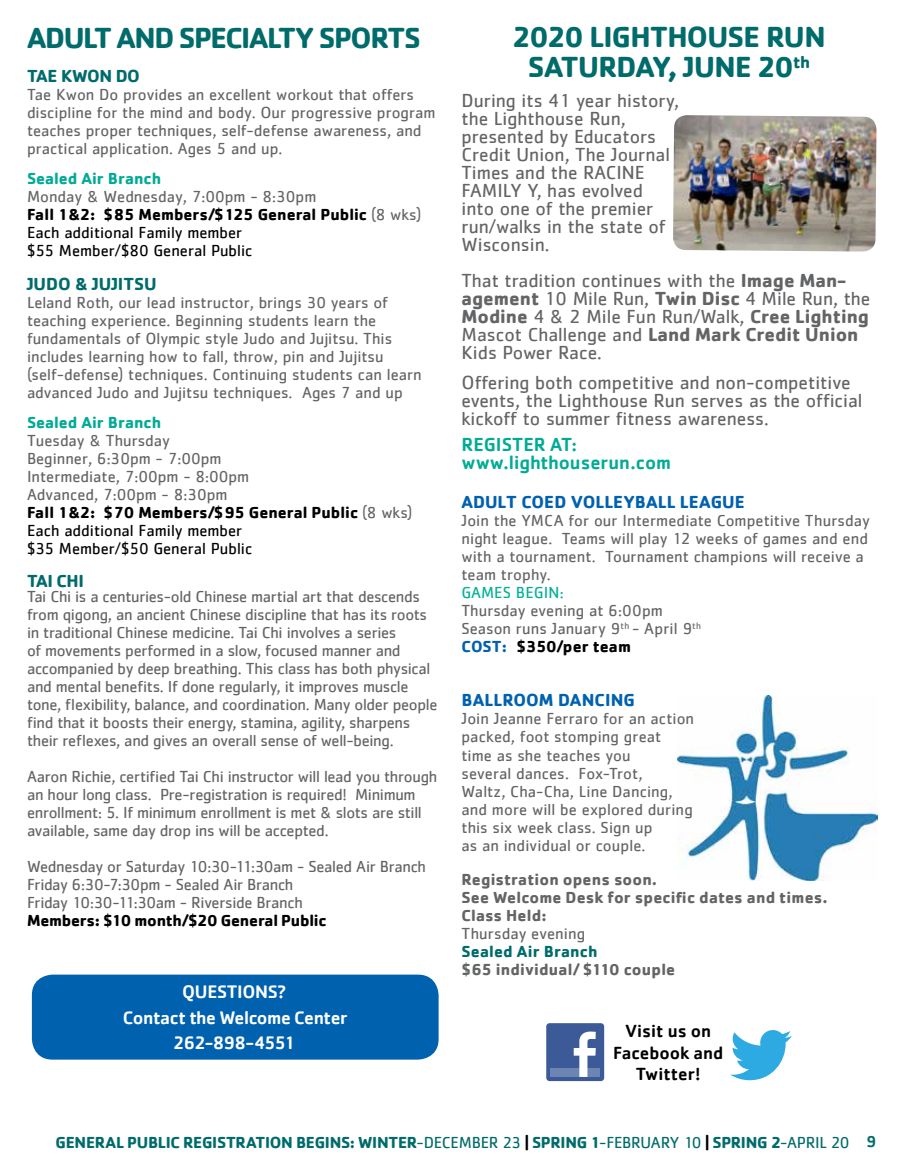
<style>
.page{position:relative;width:905px;height:1175px;background:#fff}
.page>*{position:absolute;margin:0;border:0;box-sizing:border-box;transform-origin:0 0}
.t1{font:700 30px/30px "Cachet";letter-spacing:-.04em;color:#006b6b;text-align:center}
.t2{font:19.5px/18px "Cachet";color:#636466}
.t3{font:500 19.5px/18px "Cachet";color:#00ab95}
.t4{font:500 18.75px/25.8px "Cachet";letter-spacing:-.02em;color:#fff;text-align:center}
.t5{font:500 18.15px/21.8px "Cachet";color:#000;text-align:center}
.t6{font:700 18px "Cachet";letter-spacing:.005em;color:#0061af}
.t7{font:700 18px "Cachet";letter-spacing:-.005em;color:#006b6b}
.t8{font:16.5px/18px "Cachet";color:#636466}
.t9{font:16.5px/18px "Cachet";letter-spacing:-.02em;color:#636466}
.t10{font:16.5px/18px "Cachet";color:#000}
.t11{font:700 16.5px/18px "Cachet";letter-spacing:.01em;color:#636466}
.t12{font:700 16.5px "Cachet";letter-spacing:-.015em;color:#006b6b}
.t13{font:700 16.5px "Cachet";letter-spacing:-.015em;color:#000}
.t14{font:700 16.5px "Cachet";color:#00ab95}
.t15{font:700 16.5px "Cachet";letter-spacing:.01em;color:#006b6b}
.t16{font:16.5px "Cachet";color:#00b195}
.s1{color:#636466}
.s2{font-weight:700}
.s3{font-weight:700;color:#000}
.s4{color:#000}
.s5{font-weight:700;color:#0061af}
.s6{font-weight:400}
.s7{font-weight:500}
</style>
<div class="page">
<img style="left:677px;top:695px;width:200px;height:185px">
<img style="left:673px;top:115px;width:203px;height:137px">
<div style="left:32px;top:974px;width:406px;height:85px;background:#0061af;border-radius:21px"></div>
<div style="left:546px;top:1023px;width:58px;height:58px;background:#3c5a98;border-radius:3px"></div>
<div style="left:550px;top:1068px;width:50px;height:8px;background:#6d85b3"></div>
<svg style="left:573px;top:1031px;width:22px;height:45px"></svg>
<svg style="left:730px;top:1030px;width:61px;height:50px"></svg>
<h1 class="t1" style="left:27px;top:21px;width:395px">ADULT AND SPECIALTY SPORTS</h1>
<h1 class="t1" style="left:512px;top:21px;width:314px">2020 LIGHTHOUSE RUN<br>SATURDAY, JUNE 20<sup>th</sup></h1>
<p class="t7" style="left:27px;top:65px;width:114px">TAE KWON DO</p>
<p class="t8" style="left:27px;top:86px;width:410px">Tae Kwon Do provides an excellent workout that offers discipline for the mind and body. Our progressive program teaches proper techniques, self-defense awareness, and practical application. Ages 5 and up.</p>
<p class="t14" style="left:27px;top:168px;width:136px">Sealed Air Branch</p>
<p class="t10" style="left:27px;top:188px;width:396px"><span class="s1">Monday &amp; Wednesday, 7:00pm - 8:30pm<br></span><span class="s2">Fall 1&amp;2: $85 Members/$125 General Public</span> <span class="s1">(8 wks)<br></span>Each additional Family member<br>$55 Member/$80 General Public</p>
<p class="t7" style="left:27px;top:272px;width:131px">JUDO &amp; JUJITSU</p>
<p class="t8" style="left:27px;top:293px;width:396px">Leland Roth, our lead instructor, brings 30 years of teaching experience. Beginning students learn the fundamentals of Olympic style Judo and Jujitsu. This includes learning how to fall, throw, pin and Jujitsu (self-defense) techniques. Continuing students can learn advanced Judo and Jujitsu techniques. Ages 7 and up</p>
<p class="t14" style="left:27px;top:412px;width:136px">Sealed Air Branch</p>
<p class="t8" style="left:27px;top:431px;width:387px">Tuesday &amp; Thursday<br>Beginner, 6:30pm - 7:00pm<br>Intermediate, 7:00pm - 8:00pm<br>Advanced, 7:00pm - 8:30pm<br><span class="s3">Fall 1&amp;2: $70 Members/$95 General Public</span> (8 wks)<br><span class="s4">Each additional Family member<br>$35 Member/$50 General Public</span></p>
<p class="t7" style="left:27px;top:569px;width:58px">TAI CHI</p>
<p class="t9" style="left:27px;top:587px;width:412px">Tai Chi is a centuries-old Chinese martial art that descends from qigong, an ancient Chinese discipline that has its roots in traditional Chinese medicine. Tai Chi involves a series<br>of movements performed in a slow, focused manner and accompanied by deep breathing. This class has both physical and mental benefits. If done regularly, it improves muscle tone, flexibility, balance, and coordination. Many older people find that it boosts their energy, stamina, agility, sharpens their reflexes, and gives an overall sense of well-being.</p>
<p class="t9" style="left:27px;top:767px;width:412px">Aaron Richie, certified Tai Chi instructor will lead you through an hour long class. Pre-registration is required! Minimum enrollment: 5. If minimum enrollment is met &amp; slots are still available, same day drop ins will be accepted.</p>
<p class="t9" style="left:27px;top:857px;width:400px">Wednesday or Saturday 10:30-11:30am - Sealed Air Branch<br>Friday 6:30-7:30pm - Sealed Air Branch<br>Friday 10:30-11:30am - Riverside Branch</p>
<p class="t13" style="left:27px;top:910px;width:301px">Members: $10 month/$20 General Public</p>
<p class="t2" style="left:461px;top:91px;width:219px">During its 41 year history, the Lighthouse Run, presented by Educators<br>Credit Union, The Journal<br>Times and the RACINE<br>FAMILY Y, has evolved into one of the premier run/walks in the state of<br>Wisconsin.</p>
<p class="t2" style="left:461px;top:271px;width:410px">That tradition continues with the <span class="s2">Image Man&shy;agement</span> 10 Mile Run, <span class="s2">Twin Disc</span> 4 Mile Run, the <span class="s2">Modine</span> 4 &amp; 2 Mile Fun Run/Walk, <span class="s2">Cree Lighting </span>Mascot Challenge and <span class="s2">Land Mark Credit Union </span>Kids Power Race.</p>
<p class="t2" style="left:461px;top:373px;width:402px">Offering both competitive and non-competitive events, the Lighthouse Run serves as the official kickoff to summer fitness awareness.</p>
<p class="t3" style="left:461px;top:434px;width:211px">REGISTER AT: www.lighthouserun.com</p>
<p class="t6" style="left:461px;top:490px;width:285px">ADULT COED VOLLEYBALL LEAGUE</p>
<p class="t8" style="left:461px;top:511px;width:410px">Join the YMCA for our Intermediate Competitive Thursday night league. Teams will play 12 weeks of games and end with a tournament. Tournament champions will receive a team trophy.</p>
<p class="t16" style="left:461px;top:583px;width:104px">GAMES BEGIN:</p>
<p class="t8" style="left:461px;top:601px;width:241px">Thursday evening at 6:00pm<br>Season runs January 9<sup>th</sup> - April 9<sup>th<br></sup><span class="s5">COST:</span> <span class="s3">$350/per team</span></p>
<p class="t6" style="left:461px;top:688px;width:175px">BALLROOM DANCING</p>
<p class="t8" style="left:461px;top:709px;width:234px">Join Jeanne Ferraro for an action packed, foot stomping great time as she teaches you<br>several dances. Fox-Trot,<br>Waltz, Cha-Cha, Line Dancing, and more will be explored during this six week class. Sign up<br>as an individual or couple.</p>
<p class="t11" style="left:461px;top:869px;width:367px">Registration opens soon.<br>See Welcome Desk for specific dates and times.<br>Class Held:</p>
<p class="t8" style="left:461px;top:924px;width:125px">Thursday evening</p>
<p class="t15" style="left:461px;top:940px;width:138px">Sealed Air Branch</p>
<p class="t11" style="left:461px;top:959px;width:215px">$65 individual/ $110 couple</p>
<p class="t4" style="left:123px;top:978px;width:226px">QUESTIONS?<br>Contact the Welcome Center<br>262-898-4551</p>
<p class="t5" style="left:613px;top:1019px;width:111px">Visit us on<br>Facebook and<br>Twitter!</p>
<p class="t12" style="left:55px;top:1131px;width:822px">GENERAL PUBLIC REGISTRATION BEGINS: WINTER<span class="s6">-DECEMBER 23</span> <span class="s4">|</span> SPRING 1<span class="s6">-FEBRUARY 10</span> <span class="s4">|</span> SPRING 2<span class="s6">-APRIL 20</span> <span class="s7">9</span></p>
</div>
